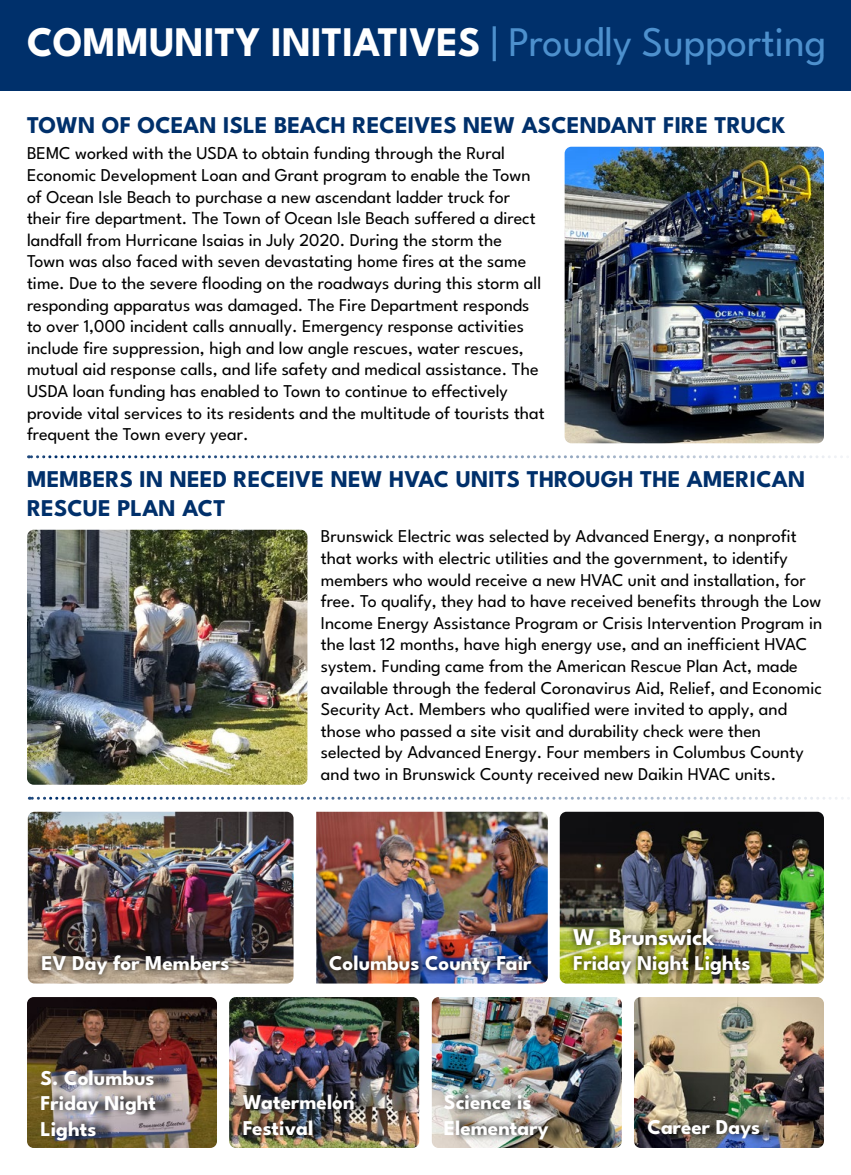
<style>
.page{position:relative;width:851px;height:1175px;background:#fff}
.page>*{position:absolute;margin:0;border:0;box-sizing:border-box;transform-origin:0 0}
.t1{font:700 42px "League Spartan";color:#fff;scale:.96 1}
.t2{font:700 24px/28.8px "League Spartan";color:#00306b}
.t3{font:700 24px "League Spartan";color:#fff}
.t4{font:700 21px/25.2px "League Spartan";color:#fff}
.t5{font:18px/21.6px "League Spartan";color:#000}
.s1{font-weight:400;color:#4d90cd}
</style>
<div class="page">
<hr style="left:0;top:0;width:1px;height:91px;background:#00306b">
<div style="left:1px;top:0;width:849px;height:91px;background:#00306b"></div>
<img style="left:564px;top:147px;width:260px;height:296px">
<img style="left:27px;top:530px;width:280px;height:254px">
<svg style="left:28px;top:455px;width:820px;height:3px"></svg>
<svg style="left:29px;top:796px;width:820px;height:3px"></svg>
<img style="left:316px;top:811px;width:231px;height:172px">
<img style="left:28px;top:811px;width:265px;height:172px">
<img style="left:27px;top:997px;width:190px;height:151px">
<img style="left:559px;top:811px;width:265px;height:172px">
<img style="left:229px;top:997px;width:190px;height:151px">
<img style="left:432px;top:997px;width:189px;height:151px">
<img style="left:634px;top:997px;width:190px;height:151px">
<svg style="left:35px;top:948px;width:200px;height:33px;background:#6e645a"></svg>
<img style="left:323px;top:948px;width:215px;height:33px">
<img style="left:567px;top:921px;width:189px;height:60px">
<img style="left:48px;top:1063px;width:128px;height:83px">
<img style="left:250px;top:1087px;width:124px;height:55px">
<img style="left:451px;top:1088px;width:117px;height:58px">
<img style="left:654px;top:1113px;width:125px;height:32px">
<h1 class="t1" style="left:27px;top:9px;width:834px">COMMUNITY INITIATIVES <span class="s1">| Proudly Supporting</span></h1>
<h2 class="t2" style="left:27px;top:108px;width:760px">TOWN OF OCEAN ISLE BEACH RECEIVES NEW ASCENDANT FIRE TRUCK</h2>
<p class="t5" style="left:27px;top:141px;width:519px">BEMC worked with the USDA to obtain funding through the Rural Economic Development Loan and Grant program to enable the Town of Ocean Isle Beach to purchase a new ascendant ladder truck for their fire department. The Town of Ocean Isle Beach suffered a direct landfall from Hurricane Isaias in July 2020. During the storm the<br>Town was also faced with seven devastating home fires at the same time. Due to the severe flooding on the roadways during this storm all responding apparatus was damaged. The Fire Department responds to over 1,000 incident calls annually. Emergency response activities include fire suppression, high and low angle rescues, water rescues, mutual aid response calls, and life safety and medical assistance. The USDA loan funding has enabled to Town to continue to effectively provide vital services to its residents and the multitude of tourists that frequent the Town every year.</p>
<h2 class="t2" style="left:27px;top:463px;width:779px">MEMBERS IN NEED RECEIVE NEW HVAC UNITS THROUGH THE AMERICAN<br>RESCUE PLAN ACT</h2>
<p class="t5" style="left:321px;top:524px;width:503px">Brunswick Electric was selected by Advanced Energy, a nonprofit that works with electric utilities and the government, to identify members who would receive a new HVAC unit and installation, for free. To qualify, they had to have received benefits through the Low Income Energy Assistance Program or Crisis Intervention Program in the last 12 months, have high energy use, and an inefficient HVAC system. Funding came from the American Rescue Plan Act, made available through the federal Coronavirus Aid, Relief, and Economic Security Act. Members who qualified were invited to apply, and those who passed a site visit and durability check were then selected by Advanced Energy. Four members in Columbus County and two in Brunswick County received new Daikin HVAC units.</p>
<p class="t4" style="left:41px;top:948px;width:190px">EV Day for Members</p>
<p class="t4" style="left:329px;top:948px;width:204px">Columbus County Fair</p>
<h2 class="t3" style="left:573px;top:917px;width:143px">W. Brunswick</h2>
<p class="t4" style="left:573px;top:948px;width:179px">Friday Night Lights</p>
<p class="t4" style="left:40px;top:1063px;width:117px;text-align:justify">S. Columbus Friday Night Lights</p>
<p class="t4" style="left:243px;top:1088px;width:113px">Watermelon<br>Festival</p>
<p class="t4" style="left:444px;top:1088px;width:106px">Science is<br>Elementary</p>
<p class="t4" style="left:647px;top:1113px;width:114px">Career Days</p>
</div>
